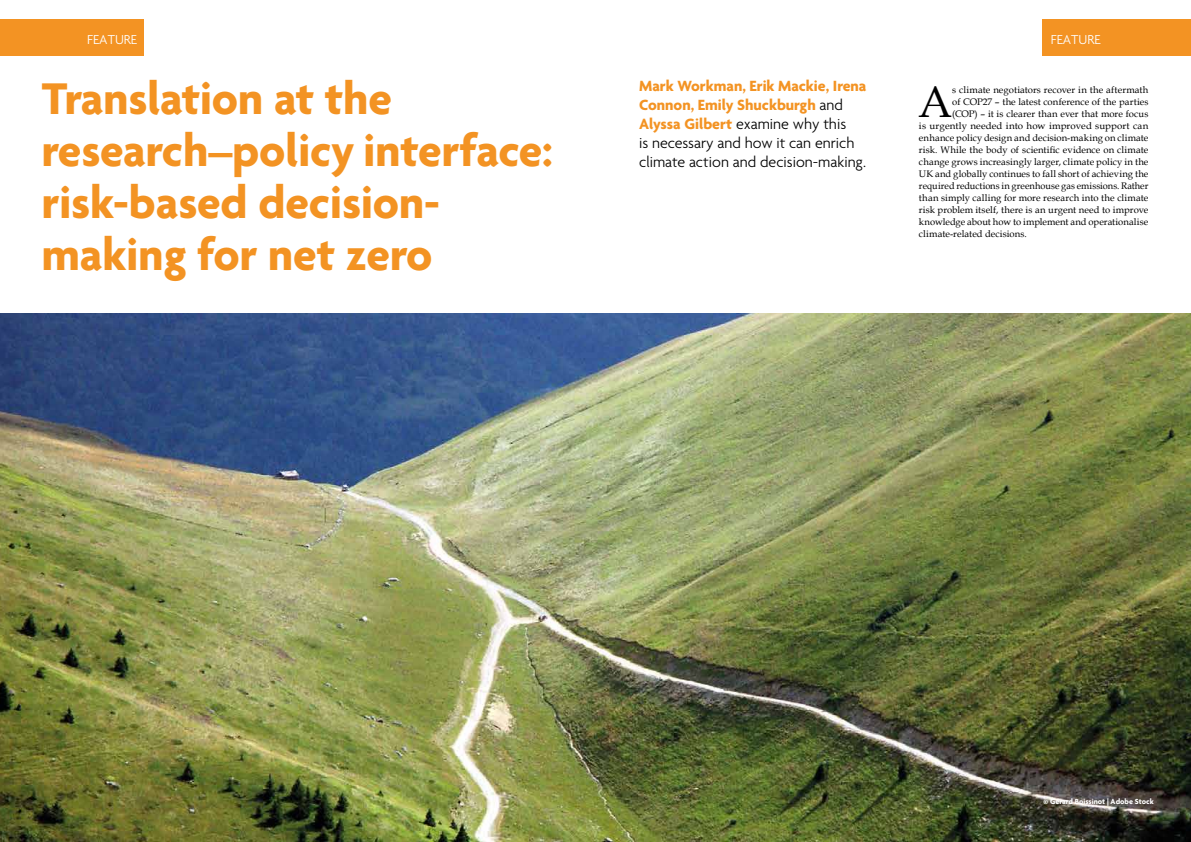
<style>
.page{position:relative;width:1191px;height:842px;background:#fff}
.page>*{position:absolute;margin:0;border:0;box-sizing:border-box;transform-origin:0 0}
.t1{font:700 48px/52px "Agenda";color:#f39323}
.t2{font:43.9px "Book Antiqua";color:#000}
.t3{font:300 16px/19px "Agenda";color:#000}
.t4{font:300 14px "Agenda";color:#fff}
.t5{font:9.5px "Book Antiqua";letter-spacing:.005em;color:#000}
.t6{font:700 8px "Agenda";color:#fff}
.s1{font-weight:700;color:#f39323}
</style>
<div class="page">
<img style="left:0;top:313px;width:1191px;height:529px">
<div style="left:1042px;top:20px;width:149px;height:36px;background:#f39323"></div>
<div style="left:0;top:20px;width:144px;height:36px;background:#f39323"></div>
<h3 class="t4" style="left:87px;top:32px;width:51px">FEATURE</h3>
<h3 class="t4" style="left:1050px;top:32px;width:51px">FEATURE</h3>
<h3 class="t3" style="left:639px;top:77px;width:229px"><span class="s1">Mark Workman, Erik Mackie, Irena Connon, Emily Shuckburgh</span> and <span class="s1">Alyssa Gilbert</span> examine why this<br>is necessary and how it can enrich climate action and decision-making.</h3>
<h1 class="t1" style="left:42px;top:76px;width:512px">Translation at the research–policy interface: risk-based decision&shy;making for net zero</h1>
<h2 class="t2" style="left:918px;top:74px;width:36px">A</h2>
<p class="t5" style="left:952px;top:83px;width:198px">s climate negotiators recover in the aftermath</p>
<p class="t5" style="left:952px;top:95px;width:198px">of COP27 – the latest conference of the parties</p>
<p class="t5" style="left:952px;top:107px;width:198px">(COP) – it is clearer than ever that more focus</p>
<p class="t5" style="left:919px;top:119px;width:231px">is urgently needed into how improved support can</p>
<p class="t5" style="left:919px;top:131px;width:231px">enhance policy design and decision-making on climate</p>
<p class="t5" style="left:919px;top:143px;width:231px">risk. While the body of scientific evidence on climate</p>
<p class="t5" style="left:919px;top:155px;width:231px">change grows increasingly larger, climate policy in the</p>
<p class="t5" style="left:919px;top:167px;width:231px">UK and globally continues to fall short of achieving the</p>
<p class="t5" style="left:919px;top:179px;width:231px">required reductions in greenhouse gas emissions. Rather</p>
<p class="t5" style="left:919px;top:191px;width:231px">than simply calling for more research into the climate</p>
<p class="t5" style="left:919px;top:203px;width:231px">risk problem itself, there is an urgent need to improve</p>
<p class="t5" style="left:919px;top:215px;width:231px">knowledge about how to implement and operationalise</p>
<p class="t5" style="left:919px;top:227px;width:109px">climate-related decisions.</p>
<p class="t6" style="left:1043px;top:797px;width:112px">© Gérard Boissinot | Adobe Stock</p>
</div>
